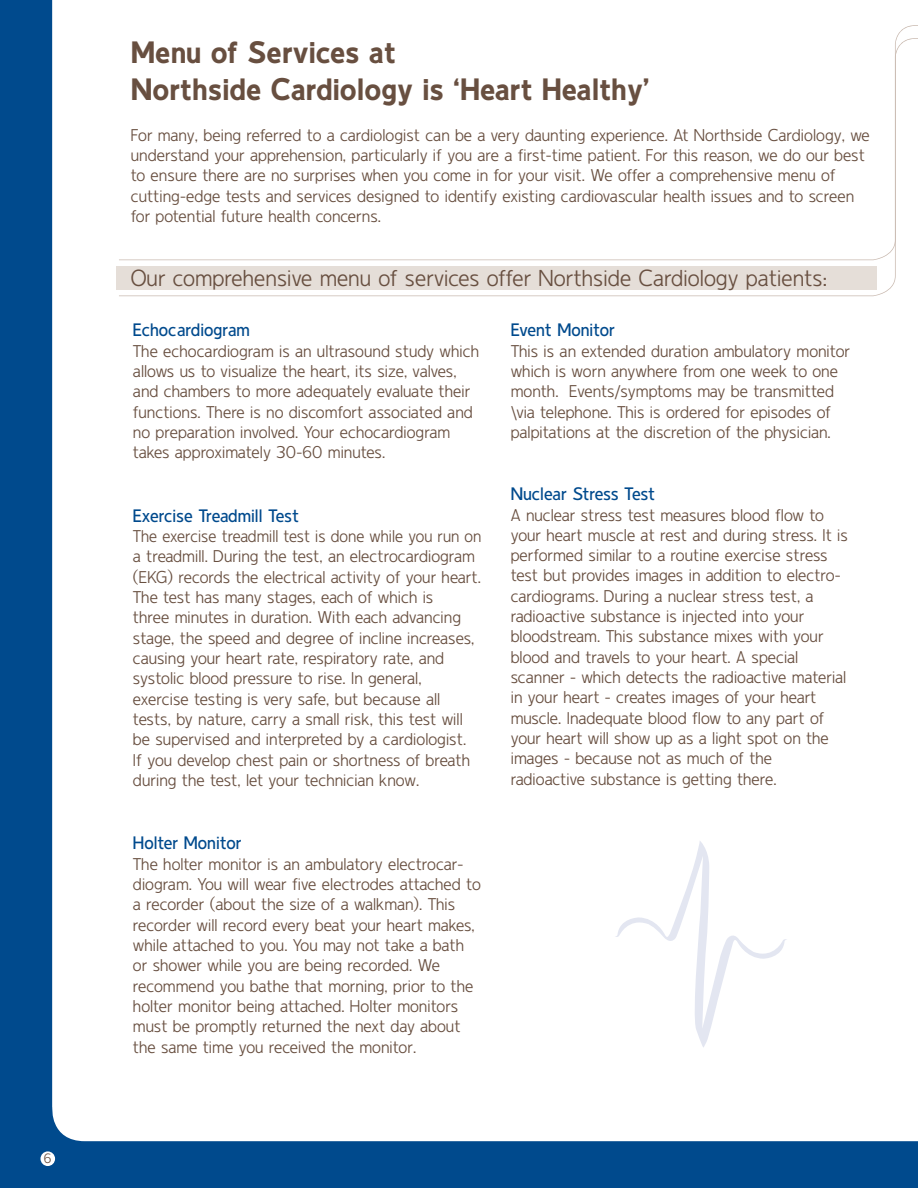
<style>
.page{position:relative;width:918px;height:1188px;background:#fff}
.page>*{position:absolute;margin:0;border:0;box-sizing:border-box;transform-origin:0 0}
.t1{font:800 30.75px/36.9px "Duty";color:#684f40}
.t2{font:300 22.95px "Duty";color:#684f40}
.t3{font:18px "Duty";color:#004a8d}
.t4{font:300 16.95px/20.2px "Duty";color:#684f40}
.t5{font:300 13.5px "Duty";color:#684f40}
</style>
<div class="page">
<svg style="left:615px;top:841px;width:172px;height:206px"></svg>
<div style="left:0;top:0;width:52px;height:1188px;background:#004a8d"></div>
<svg style="left:29px;top:1107px;width:889px;height:81px;fill:#004a8d"></svg>
<div style="left:40px;top:1151px;width:15px;height:15px;background:#fff;border-radius:50%"></div>
<svg style="left:119px;top:260px;width:777px;height:36px;fill:#e5ded8"></svg>
<svg style="left:119px;top:25px;width:799px;height:235px"></svg>
<p class="t5" style="left:44px;top:1154px;width:9px">6</p>
<h1 class="t1" style="left:131px;top:37px;width:521px">Menu of Services at<br>Northside Cardiology is ‘Heart Healthy’</h1>
<p class="t4" style="left:131px;top:126px;width:741px">For many, being referred to a cardiologist can be a very daunting experience. At Northside Cardiology, we understand your apprehension, particularly if you are a first-time patient. For this reason, we do our best to ensure there are no surprises when you come in for your visit. We offer a comprehensive menu of cutting-edge tests and services designed to identify existing cardiovascular health issues and to screen for potential future health concerns.</p>
<h2 class="t2" style="left:131px;top:270px;width:698px">Our comprehensive menu of services offer Northside Cardiology patients:</h2>
<p class="t3" style="left:133px;top:324px;width:118px">Echocardiogram</p>
<p class="t4" style="left:133px;top:342px;width:348px">The echocardiogram is an ultrasound study which allows us to visualize the heart, its size, valves, and chambers to more adequately evaluate their functions. There is no discomfort associated and no preparation involved. Your echocardiogram takes approximately 30-60 minutes.</p>
<p class="t3" style="left:133px;top:509px;width:168px">Exercise Treadmill Test</p>
<p class="t4" style="left:133px;top:528px;width:350px">The exercise treadmill test is done while you run on a treadmill. During the test, an electrocardiogram (EKG) records the electrical activity of your heart.<br>The test has many stages, each of which is<br>three minutes in duration. With each advancing stage, the speed and degree of incline increases, causing your heart rate, respiratory rate, and systolic blood pressure to rise. In general, exercise testing is very safe, but because all tests, by nature, carry a small risk, this test will be supervised and interpreted by a cardiologist.<br>If you develop chest pain or shortness of breath during the test, let your technician know.</p>
<p class="t3" style="left:133px;top:837px;width:110px">Holter Monitor</p>
<p class="t4" style="left:133px;top:855px;width:349px">The holter monitor is an ambulatory electrocar&shy;diogram. You will wear five electrodes attached to a recorder (about the size of a walkman). This recorder will record every beat your heart makes, while attached to you. You may not take a bath or shower while you are being recorded. We recommend you bathe that morning, prior to the holter monitor being attached. Holter monitors must be promptly returned the next day about the same time you received the monitor.</p>
<p class="t3" style="left:511px;top:324px;width:106px">Event Monitor</p>
<p class="t4" style="left:511px;top:342px;width:341px">This is an extended duration ambulatory monitor which is worn anywhere from one week to one month. Events/symptoms may be transmitted \via telephone. This is ordered for episodes of palpitations at the discretion of the physician.</p>
<p class="t3" style="left:511px;top:488px;width:146px">Nuclear Stress Test</p>
<p class="t4" style="left:511px;top:506px;width:339px">A nuclear stress test measures blood flow to your heart muscle at rest and during stress. It is performed similar to a routine exercise stress test but provides images in addition to electro&shy;cardiograms. During a nuclear stress test, a radioactive substance is injected into your bloodstream. This substance mixes with your blood and travels to your heart. A special scanner - which detects the radioactive material in your heart - creates images of your heart muscle. Inadequate blood flow to any part of your heart will show up as a light spot on the images - because not as much of the radioactive substance is getting there.</p>
</div>
